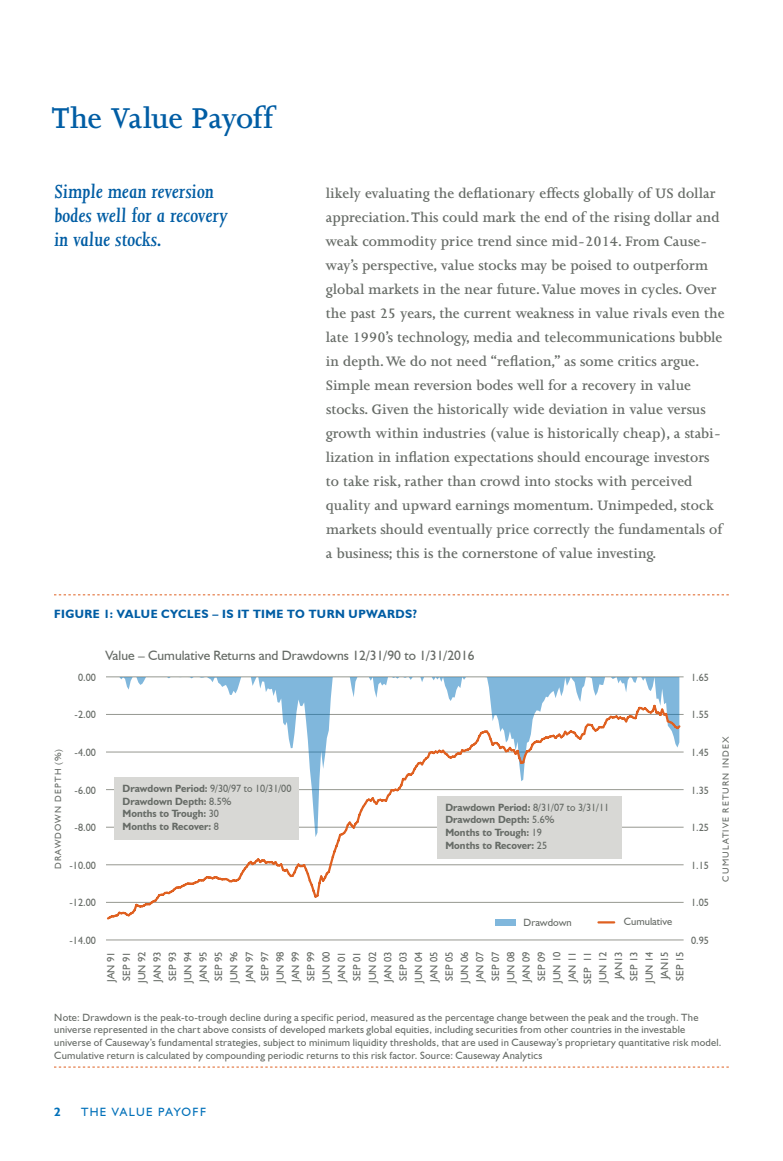
<style>
.page{position:relative;width:783px;height:1161px;background:#fff}
.page>*{position:absolute;margin:0;border:0;box-sizing:border-box;transform-origin:0 0}
.t1{font:600 33px "Joanna";letter-spacing:-.02em;color:#005da4}
.t2{font:italic 600 21.75px/24px "Joanna";color:#005da4}
.t3{font:600 15.75px/24px "Joanna";color:#666b66}
.t4{font:13.5px "Humanist 521 BT";color:#666b66}
.t5{font:700 12px "Humanist 521 BT";letter-spacing:.04em;color:#005da4}
.t6{font:12px "Humanist 521 BT";letter-spacing:.11em;color:#0070b9}
.t7{font:700 12px "Humanist 521 BT";color:#0070b9}
.t8{font:10.5px/12.6px "Humanist 521 BT";letter-spacing:.02em;color:#666b66}
.t9{font:10.5px/15.5px "Humanist 521 BT";color:#666b66;text-align:center}
.t10{font:700 10.5px/12.6px "Humanist 521 BT";color:#666b66;scale:.96 1}
.t11{font:10.5px "Humanist 521 BT";letter-spacing:.02em;color:#666b66;scale:.96 1}
.t12{font:9px "Humanist 521 BT";letter-spacing:.125em;color:#666b66}
.s1{font-weight:400}
</style>
<div class="page">
<svg style="left:54px;top:595px;width:675px;height:1px"></svg>
<svg style="left:54px;top:1067px;width:675px;height:1px"></svg>
<div style="left:496px;top:919px;width:20px;height:7px;background:#80b7dc"></div>
<hr style="left:598px;top:921px;width:16px;height:3px;background:#df6020">
<hr style="left:106px;top:677px;width:578px;height:1px;background:#969891">
<hr style="left:106px;top:940px;width:578px;height:1px;background:#969891">
<hr style="left:106px;top:902px;width:578px;height:1px;background:#969891">
<hr style="left:106px;top:865px;width:578px;height:1px;background:#969891">
<hr style="left:106px;top:827px;width:578px;height:1px;background:#969891">
<hr style="left:106px;top:789px;width:578px;height:1px;background:#969891">
<hr style="left:106px;top:752px;width:578px;height:1px;background:#969891">
<hr style="left:106px;top:714px;width:578px;height:1px;background:#969891">
<svg style="left:119px;top:677px;width:560px;height:26px"></svg>
<svg style="left:107px;top:703px;width:574px;height:218px"></svg>
<div style="left:115px;top:777px;width:184px;height:63px;background:#d8d8d5"></div>
<div style="left:438px;top:796px;width:184px;height:63px;background:#d8d8d5"></div>
<h1 class="t1" style="left:51px;top:100px;width:224px">The Value Payoff</h1>
<h2 class="t2" style="left:54px;top:180px;width:175px">Simple mean reversion bodes well for a recovery in value stocks.</h2>
<p class="t3" style="left:326px;top:181px;width:401px">likely evaluating the deflationary effects globally of US dollar appreciation. This could mark the end of the rising dollar and weak commodity price trend since mid-2014. From Cause&shy;way’s perspective, value stocks may be poised to outperform global markets in the near future. Value moves in cycles. Over the past 25 years, the current weakness in value rivals even the late 1990’s technology, media and telecommunications bubble in depth. We do not need “reflation,” as some critics argue.<br>Simple mean reversion bodes well for a recovery in value stocks. Given the historically wide deviation in value versus growth within industries (value is historically cheap), a stabi&shy;lization in inflation expectations should encourage investors to take risk, rather than crowd into stocks with perceived quality and upward earnings momentum. Unimpeded, stock markets should eventually price correctly the fundamentals of a business; this is the cornerstone of value investing.</p>
<p class="t5" style="left:54px;top:607px;width:365px">FIGURE 1: VALUE CYCLES – IS IT TIME TO TURN UPWARDS?</p>
<p class="t4" style="left:105px;top:647px;width:371px">Value – Cumulative Returns and Drawdowns 12/31/90 to 1/31/2016</p>
<p class="t11" style="left:78px;top:671px;width:20px">0.00</p>
<p class="t11" style="left:691px;top:671px;width:20px">1.65</p>
<p class="t11" style="left:75px;top:708px;width:24px">-2.00</p>
<p class="t11" style="left:691px;top:708px;width:20px">1.55</p>
<p class="t11" style="left:75px;top:746px;width:24px">-4.00</p>
<p class="t12" style="left:52px;top:869px;width:122px;rotate:-90deg">DRAWDOWN DEPTH (%)</p>
<p class="t11" style="left:75px;top:784px;width:24px">-6.00</p>
<p class="t11" style="left:75px;top:821px;width:24px">-8.00</p>
<p class="t11" style="left:69px;top:859px;width:29px">-10.00</p>
<p class="t10" style="left:123px;top:782px;width:178px">Drawdown Period: <span class="s1">9/30/97 to 10/31/00<br></span>Drawdown Depth: <span class="s1">8.5%<br></span>Months to Trough: <span class="s1">30<br></span>Months to Recover: <span class="s1">8</span></p>
<p class="t10" style="left:445px;top:801px;width:172px">Drawdown Period: <span class="s1">8/31/07 to 3/31/11<br></span>Drawdown Depth: <span class="s1">5.6%<br></span>Months to Trough: <span class="s1">19<br></span>Months to Recover: <span class="s1">25</span></p>
<p class="t11" style="left:691px;top:746px;width:20px">1.45</p>
<p class="t11" style="left:691px;top:784px;width:20px">1.35</p>
<p class="t11" style="left:691px;top:821px;width:20px">1.25</p>
<p class="t11" style="left:691px;top:859px;width:20px">1.15</p>
<p class="t12" style="left:720px;top:882px;width:147px;rotate:-90deg">CUMULATIVE RETURN INDEX</p>
<p class="t11" style="left:69px;top:896px;width:29px">-12.00</p>
<p class="t11" style="left:691px;top:896px;width:20px">1.05</p>
<p class="t9" style="left:524px;top:914px;width:50px">Drawdown</p>
<p class="t9" style="left:624px;top:914px;width:50px">Cumulative</p>
<p class="t11" style="left:69px;top:934px;width:29px">-14.00</p>
<p class="t11" style="left:691px;top:934px;width:20px">0.95</p>
<p class="t9" style="left:103px;top:984px;width:34px;rotate:-90deg">JAN 91<br>SEP 91<br>JUN 92<br>JAN 93<br>SEP 93<br>JUN 94<br>JAN 95<br>SEP 95<br>JUN 96<br>JAN 97<br>SEP 97<br>JUN 98<br>JAN 99<br>SEP 99<br>JUN 00<br>JAN 01<br>SEP 01<br>JUN 02<br>JAN 03<br>SEP 03<br>JUN 04<br>JAN 05<br>SEP 05<br>JUN 06<br>JAN 07<br>SEP 07<br>JUN 08<br>JAN 09<br>SEP 09<br>JUN 10<br>JAN 11<br>SEP 11<br>JUN 12<br>JAN13<br>SEP 13<br>JUN 14<br>JAN15<br>SEP 15</p>
<p class="t8" style="left:54px;top:1011px;width:669px">Note: Drawdown is the peak-to-trough decline during a specific period, measured as the percentage change between the peak and the trough. The universe represented in the chart above consists of developed markets global equities, including securities from other countries in the investable universe of Causeway’s fundamental strategies, subject to minimum liquidity thresholds, that are used in Causeway’s proprietary quantitative risk model.<br>Cumulative return is calculated by compounding periodic returns to this risk factor. Source: Causeway Analytics</p>
<p class="t7" style="left:54px;top:1105px;width:8px">2</p>
<p class="t6" style="left:81px;top:1105px;width:127px">THE VALUE PAYOFF</p>
</div>
